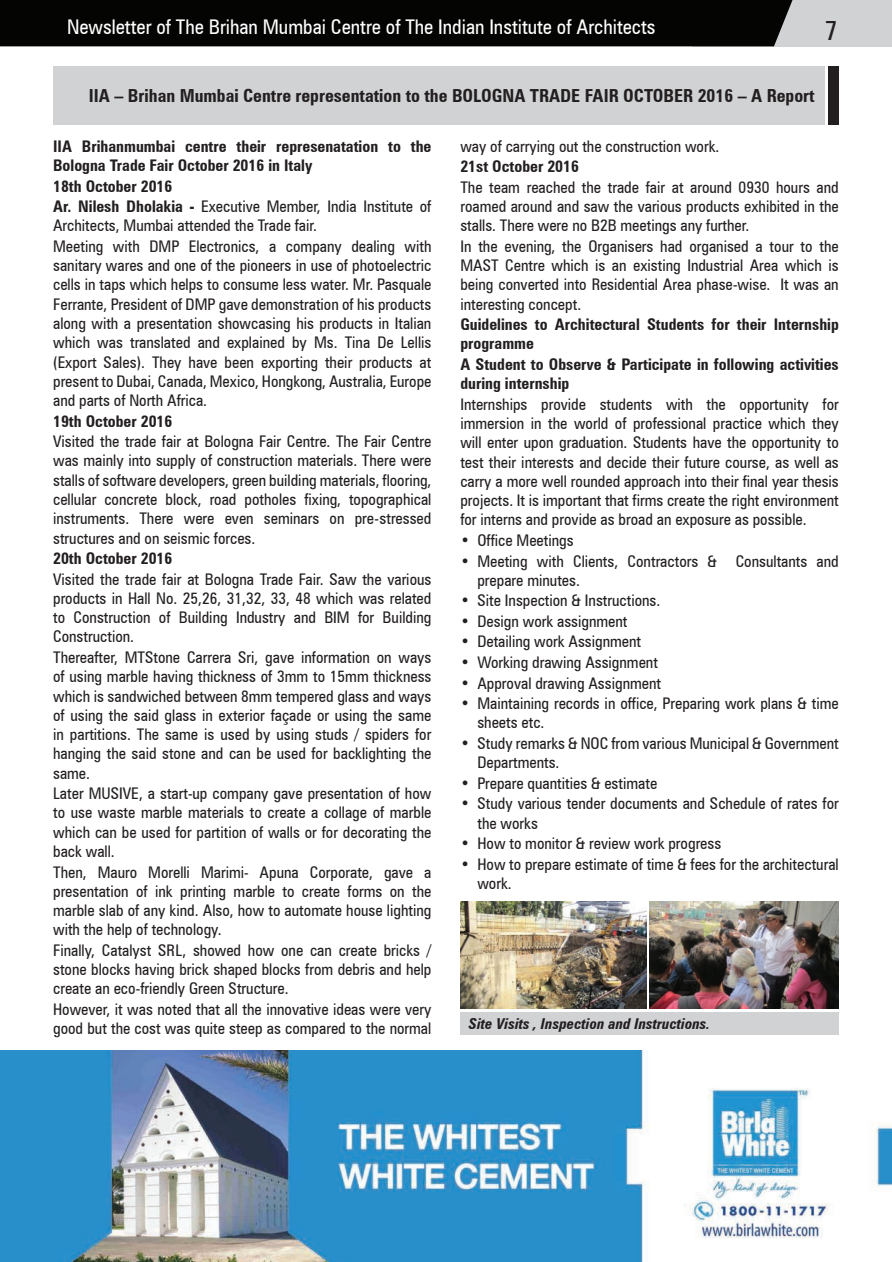
<style>
.page{position:relative;width:892px;height:1262px;background:#fff}
.page>*{position:absolute;margin:0;border:0;box-sizing:border-box;transform-origin:0 0}
.t1{font:condensed 27px "Zurich BT";color:#231f20}
.t2{font:condensed 20.25px "Zurich BT";color:#fff}
.t3{font:700 condensed 18px "Zurich BT";color:#231f20}
.t4{font:condensed 16.05px/19.5px "Zurich BT";color:#231f20}
.t5{font:700 condensed 16.05px/19.6px "Zurich BT";color:#231f20}
.t6{font:italic 700 condensed 15px "Zurich BT";color:#231f20}
.s1{font-weight:700}
</style>
<div class="page">
<div style="left:692px;top:0;width:199px;height:46px;background:#d1d2d4"></div>
<div style="left:53px;top:66px;width:771px;height:59px;background:#d1d2d4"></div>
<div style="left:828px;top:66px;width:10px;height:59px;background:#231f20"></div>
<img style="left:0;top:1050px;width:891px;height:211px">
<div style="left:460px;top:1011px;width:378px;height:23px;background:#d1d2d4"></div>
<img style="left:649px;top:901px;width:189px;height:107px">
<img style="left:460px;top:901px;width:185px;height:107px">
<div style="left:0;top:0;width:792px;height:46px;background:#040503"></div>
<p class="t2" style="left:67px;top:15px;width:589px">Newsletter of The Brihan Mumbai Centre of The Indian Institute of Architects</p>
<h1 class="t1" style="left:824px;top:13px;width:14px">7</h1>
<p class="t3" style="left:89px;top:85px;width:727px">IIA – Brihan Mumbai Centre representation to the BOLOGNA TRADE FAIR OCTOBER 2016 – A Report</p>
<p class="t4" style="left:53px;top:136px;width:379px"><span class="s1">IIA Brihanmumbai centre their represenatation to the Bologna Trade Fair October 2016 in Italy<br>18th October 2016<br>Ar. Nilesh Dholakia -</span> Executive Member, India Institute of Architects, Mumbai attended the Trade fair.<br>Meeting with DMP Electronics, a company dealing with sanitary wares and one of the pioneers in use of photoelectric cells in taps which helps to consume less water. Mr. Pasquale Ferrante, President of DMP gave demonstration of his products along with a presentation showcasing his products in Italian which was translated and explained by Ms. Tina De Lellis (Export Sales). They have been exporting their products at present to Dubai, Canada, Mexico, Hongkong, Australia, Europe and parts of North Africa.</p>
<p class="t5" style="left:53px;top:411px;width:121px">19th October 2016</p>
<p class="t4" style="left:53px;top:431px;width:379px;text-align:justify">Visited the trade fair at Bologna Fair Centre. The Fair Centre was mainly into supply of construction materials. There were stalls of software developers, green building materials, flooring, cellular concrete block, road potholes fixing, topographical instruments. There were even seminars on pre-stressed structures and on seismic forces.</p>
<p class="t5" style="left:53px;top:548px;width:121px">20th October 2016</p>
<p class="t4" style="left:53px;top:569px;width:379px">Visited the trade fair at Bologna Trade Fair. Saw the various products in Hall No. 25,26, 31,32, 33, 48 which was related to Construction of Building Industry and BIM for Building Construction.<br>Thereafter, MTStone Carrera Sri, gave information on ways of using marble having thickness of 3mm to 15mm thickness which is sandwiched between 8mm tempered glass and ways of using the said glass in exterior façade or using the same in partitions. The same is used by using studs / spiders for hanging the said stone and can be used for backlighting the same.<br>Later MUSIVE, a start-up company gave presentation of how to use waste marble materials to create a collage of marble which can be used for partition of walls or for decorating the back wall.<br>Then, Mauro Morelli Marimi- Apuna Corporate, gave a presentation of ink printing marble to create forms on the marble slab of any kind. Also, how to automate house lighting with the help of technology.<br>Finally, Catalyst SRL, showed how one can create bricks / stone blocks having brick shaped blocks from debris and help create an eco-friendly Green Structure.<br>However, it was noted that all the innovative ideas were very good but the cost was quite steep as compared to the normal</p>
<p class="t4" style="left:460px;top:136px;width:260px">way of carrying out the construction work.</p>
<p class="t5" style="left:460px;top:156px;width:120px">21st October 2016</p>
<p class="t4" style="left:460px;top:177px;width:380px">The team reached the trade fair at around 0930 hours and roamed around and saw the various products exhibited in the stalls. There were no B2B meetings any further.<br>In the evening, the Organisers had organised a tour to the MAST Centre which is an existing Industrial Area which is being converted into Residential Area phase-wise. It was an interesting concept.</p>
<p class="t5" style="left:460px;top:314px;width:380px">Guidelines to Architectural Students for their Internship programme<br>A Student to Observe &amp; Participate in following activities during internship</p>
<p class="t4" style="left:460px;top:394px;width:380px;text-align:justify">Internships provide students with the opportunity for immersion in the world of professional practice which they will enter upon graduation. Students have the opportunity to test their interests and decide their future course, as well as carry a more well rounded approach into their final year thesis projects. It is important that firms create the right environment for interns and provide as broad an exposure as possible.</p>
<p class="t4" style="left:460px;top:530px;width:115px">• Office Meetings</p>
<p class="t4" style="left:477px;top:551px;width:363px;text-indent:-17px">• Meeting with Clients, Contractors &amp; Consultants and prepare minutes.</p>
<p class="t4" style="left:460px;top:590px;width:201px">• Site Inspection &amp; Instructions.</p>
<p class="t4" style="left:460px;top:611px;width:168px">• Design work assignment</p>
<p class="t4" style="left:460px;top:631px;width:182px">• Detailing work Assignment</p>
<p class="t4" style="left:460px;top:652px;width:199px">• Working drawing Assignment</p>
<p class="t4" style="left:460px;top:672px;width:202px">• Approval drawing Assignment</p>
<p class="t4" style="left:477px;top:693px;width:362px;text-indent:-17px">• Maintaining records in office, Preparing work plans &amp; time sheets etc.</p>
<p class="t4" style="left:477px;top:733px;width:363px;text-indent:-17px">• Study remarks &amp; NOC from various Municipal &amp; Government<br>Departments.</p>
<p class="t4" style="left:460px;top:773px;width:198px">• Prepare quantities &amp; estimate</p>
<p class="t4" style="left:477px;top:793px;width:363px;text-indent:-17px">• Study various tender documents and Schedule of rates for the works</p>
<p class="t4" style="left:460px;top:833px;width:262px">• How to monitor &amp; review work progress</p>
<p class="t4" style="left:477px;top:854px;width:362px;text-indent:-17px">• How to prepare estimate of time &amp; fees for the architectural work.</p>
<p class="t6" style="left:468px;top:1014px;width:243px">Site Visits , Inspection and Instructions.</p>
</div>
